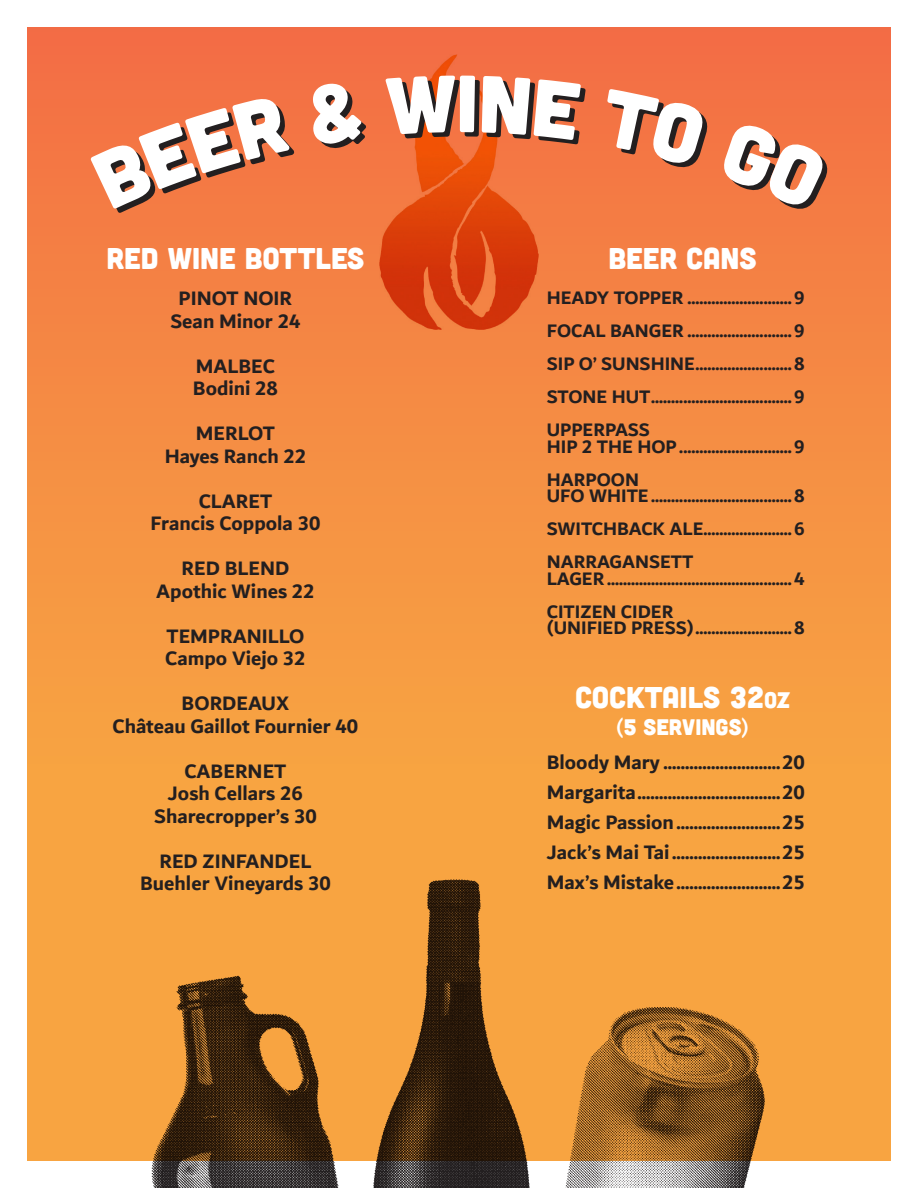
<style>
.page{position:relative;width:918px;height:1188px;background:#fff}
.page>*{position:absolute;margin:0;border:0;box-sizing:border-box;transform-origin:0 0}
.t1{font:30px "Cubano";color:#fff}
.t2{font:22.5px "Cubano";color:#fff}
.t3{font:700 21px "Dubai";color:#231f20}
.t4{font:700 19.5px "Dubai";color:#231f20}
.s1{font-size:22.5px}
</style>
<div class="page">
<div style="left:27px;top:27px;width:864px;height:1134px;background:linear-gradient(to bottom,#f37545,#f9b140)"></div>
<img style="left:380px;top:54px;width:158px;height:275px">
<svg style="left:90px;top:97px;width:205px;height:116px"></svg>
<svg style="left:312px;top:83px;width:54px;height:66px"></svg>
<svg style="left:385px;top:76px;width:201px;height:68px"></svg>
<svg style="left:607px;top:89px;width:104px;height:82px"></svg>
<svg style="left:720px;top:121px;width:112px;height:93px"></svg>
<img style="left:126px;top:856px;width:666px;height:332px">
<p class="t1" style="left:106px;top:239px;width:259px">RED WINE BOTTLES</p>
<p class="t1" style="left:609px;top:239px;width:150px">BEER CANS</p>
<p class="t3" style="left:179px;top:286px;width:115px">PINOT NOIR</p>
<p class="t3" style="left:170px;top:308px;width:132px">Sean Minor 24</p>
<p class="t3" style="left:196px;top:353px;width:81px">MALBEC</p>
<p class="t3" style="left:193px;top:376px;width:87px">Bodini 28</p>
<p class="t3" style="left:196px;top:421px;width:81px">MERLOT</p>
<p class="t3" style="left:165px;top:443px;width:143px">Hayes Ranch 22</p>
<p class="t3" style="left:199px;top:488px;width:75px">CLARET</p>
<p class="t3" style="left:150px;top:511px;width:171px">Francis Coppola 30</p>
<p class="t3" style="left:181px;top:556px;width:109px">RED BLEND</p>
<p class="t3" style="left:156px;top:578px;width:160px">Apothic Wines 22</p>
<p class="t3" style="left:167px;top:623px;width:139px">TEMPRANILLO</p>
<p class="t3" style="left:165px;top:646px;width:142px">Campo Viejo 32</p>
<p class="t3" style="left:182px;top:691px;width:109px">BORDEAUX</p>
<p class="t3" style="left:113px;top:713px;width:247px">Château Gaillot Fournier 40</p>
<p class="t3" style="left:184px;top:758px;width:103px">CABERNET</p>
<p class="t3" style="left:168px;top:781px;width:136px">Josh Cellars 26</p>
<p class="t3" style="left:154px;top:803px;width:164px">Sharecropper’s 30</p>
<p class="t3" style="left:159px;top:848px;width:154px">RED ZINFANDEL</p>
<p class="t3" style="left:140px;top:871px;width:192px">Buehler Vineyards 30</p>
<p class="t4" style="left:547px;top:286px;width:260px">HEADY TOPPER ..........................9</p>
<p class="t4" style="left:547px;top:319px;width:260px">FOCAL BANGER ..........................9</p>
<p class="t4" style="left:547px;top:352px;width:260px">SIP O’ SUNSHINE........................8</p>
<p class="t4" style="left:547px;top:385px;width:260px">STONE HUT...................................9</p>
<p class="t4" style="left:547px;top:418px;width:105px">UPPERPASS</p>
<p class="t4" style="left:547px;top:435px;width:260px">HIP 2 THE HOP............................9</p>
<p class="t4" style="left:547px;top:468px;width:94px">HARPOON</p>
<p class="t4" style="left:547px;top:484px;width:260px">UFO WHITE...................................8</p>
<p class="t4" style="left:547px;top:517px;width:260px">SWITCHBACK ALE......................6</p>
<p class="t4" style="left:547px;top:550px;width:148px">NARRAGANSETT</p>
<p class="t4" style="left:547px;top:567px;width:260px">LAGER..............................................4</p>
<p class="t4" style="left:547px;top:600px;width:128px">CITIZEN CIDER</p>
<p class="t4" style="left:547px;top:616px;width:260px">(UNIFIED PRESS)........................8</p>
<p class="t1" style="left:575px;top:678px;width:217px">COCKTAILS 32<span class="s1">OZ</span></p>
<p class="t2" style="left:617px;top:713px;width:133px">(5 SERVINGS)</p>
<p class="t3" style="left:547px;top:750px;width:260px">Bloody Mary ...........................20</p>
<p class="t3" style="left:547px;top:780px;width:260px">Margarita.................................20</p>
<p class="t3" style="left:547px;top:810px;width:260px">Magic Passion........................25</p>
<p class="t3" style="left:547px;top:840px;width:260px">Jack’s Mai Tai.........................25</p>
<p class="t3" style="left:547px;top:870px;width:260px">Max’s Mistake........................25</p>
</div>
